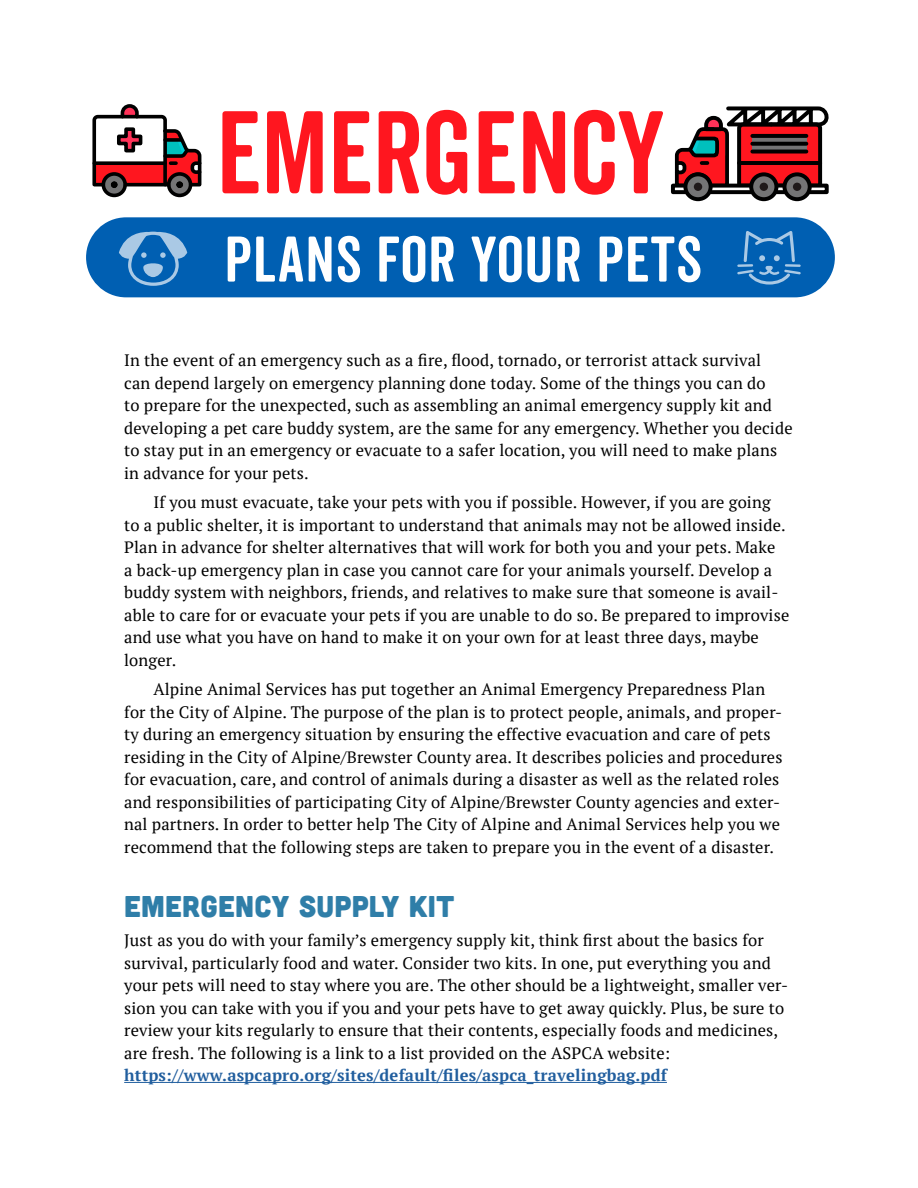
<style>
.page{position:relative;width:918px;height:1188px;background:#fff}
.page>*{position:absolute;margin:0;border:0;box-sizing:border-box;transform-origin:0 0}
.t1{font:113.7px "Veneer Clean Soft";color:#ff161f}
.t2{font:62.4px "Veneer Clean Soft";letter-spacing:.02em;color:#fff}
.t3{font:30px "Cubano";letter-spacing:.01em;color:#2f7ea8}
.t4{font:16.5px/22.5px "PT Serif";letter-spacing:.01em;color:#000}
.t5{font:700 16.5px "PT Serif";letter-spacing:.01em;color:#215e9e}
</style>
<div class="page">
<div style="left:86px;top:217px;width:749px;height:80px;background:#005fb2;border-radius:40px"></div>
<svg style="left:737px;top:231px;width:64px;height:54px"></svg>
<svg style="left:119px;top:232px;width:68px;height:54px"></svg>
<svg style="left:92px;top:104px;width:110px;height:94px"></svg>
<div style="left:671px;top:184px;width:158px;height:10px;border:4px solid #000"></div>
<svg style="left:673px;top:106px;width:156px;height:83px"></svg>
<hr style="left:752px;top:134px;width:54px;height:4px;background:#000">
<svg style="left:752px;top:142px;width:54px;height:4px"></svg>
<svg style="left:752px;top:150px;width:54px;height:4px"></svg>
<svg style="left:685px;top:174px;width:26px;height:25px"></svg>
<div style="left:694px;top:183px;width:8px;height:8px;background:#1f191a;border-radius:50%"></div>
<div style="left:683px;top:172px;width:30px;height:29px;border:4px solid #000;border-radius:50%"></div>
<svg style="left:751px;top:174px;width:25px;height:25px"></svg>
<div style="left:760px;top:183px;width:8px;height:8px;background:#1f191a;border-radius:50%"></div>
<div style="left:749px;top:172px;width:29px;height:29px;border:4px solid #000;border-radius:50%"></div>
<svg style="left:784px;top:174px;width:26px;height:25px"></svg>
<div style="left:793px;top:183px;width:8px;height:8px;background:#1f191a;border-radius:50%"></div>
<div style="left:783px;top:172px;width:29px;height:29px;border:4px solid #000;border-radius:50%"></div>
<hr style="left:124px;top:1082px;width:543px;height:1px;background:#215e9e">
<h1 class="t1" style="left:217px;top:84px;width:450px">EMERGENCY</h1>
<h2 class="t2" style="left:225px;top:222px;width:479px">PLANS FOR YOUR PETS</h2>
<p class="t4" style="left:124px;top:349px;width:670px">In the event of an emergency such as a fire, flood, tornado, or terrorist attack survival<br>can depend largely on emergency planning done today. Some of the things you can do<br>to prepare for the unexpected, such as assembling an animal emergency supply kit and developing a pet care buddy system, are the same for any emergency. Whether you decide to stay put in an emergency or evacuate to a safer location, you will need to make plans in advance for your pets.</p>
<p class="t4" style="left:124px;top:491px;width:667px;text-indent:29px">If you must evacuate, take your pets with you if possible. However, if you are going to a public shelter, it is important to understand that animals may not be allowed inside.<br>Plan in advance for shelter alternatives that will work for both you and your pets. Make<br>a back-up emergency plan in case you cannot care for your animals yourself. Develop a buddy system with neighbors, friends, and relatives to make sure that someone is avail&shy;able to care for or evacuate your pets if you are unable to do so. Be prepared to improvise and use what you have on hand to make it on your own for at least three days, maybe longer.</p>
<p class="t4" style="left:124px;top:678px;width:660px;text-indent:29px">Alpine Animal Services has put together an Animal Emergency Preparedness Plan for the City of Alpine. The purpose of the plan is to protect people, animals, and proper&shy;ty during an emergency situation by ensuring the effective evacuation and care of pets residing in the City of Alpine/Brewster County area. It describes policies and procedures for evacuation, care, and control of animals during a disaster as well as the related roles and responsibilities of participating City of Alpine/Brewster County agencies and exter&shy;nal partners. In order to better help The City of Alpine and Animal Services help you we recommend that the following steps are taken to prepare you in the event of a disaster.</p>
<h3 class="t3" style="left:124px;top:887px;width:331px">EMERGENCY SUPPLY KIT</h3>
<p class="t4" style="left:124px;top:929px;width:665px">Just as you do with your family’s emergency supply kit, think first about the basics for survival, particularly food and water. Consider two kits. In one, put everything you and your pets will need to stay where you are. The other should be a lightweight, smaller ver&shy;sion you can take with you if you and your pets have to get away quickly. Plus, be sure to review your kits regularly to ensure that their contents, especially foods and medicines, are fresh. The following is a link to a list provided on the ASPCA website:</p>
<p class="t5" style="left:124px;top:1065px;width:544px">https://www.aspcapro.org/sites/default/files/aspca_travelingbag.pdf</p>
</div>
